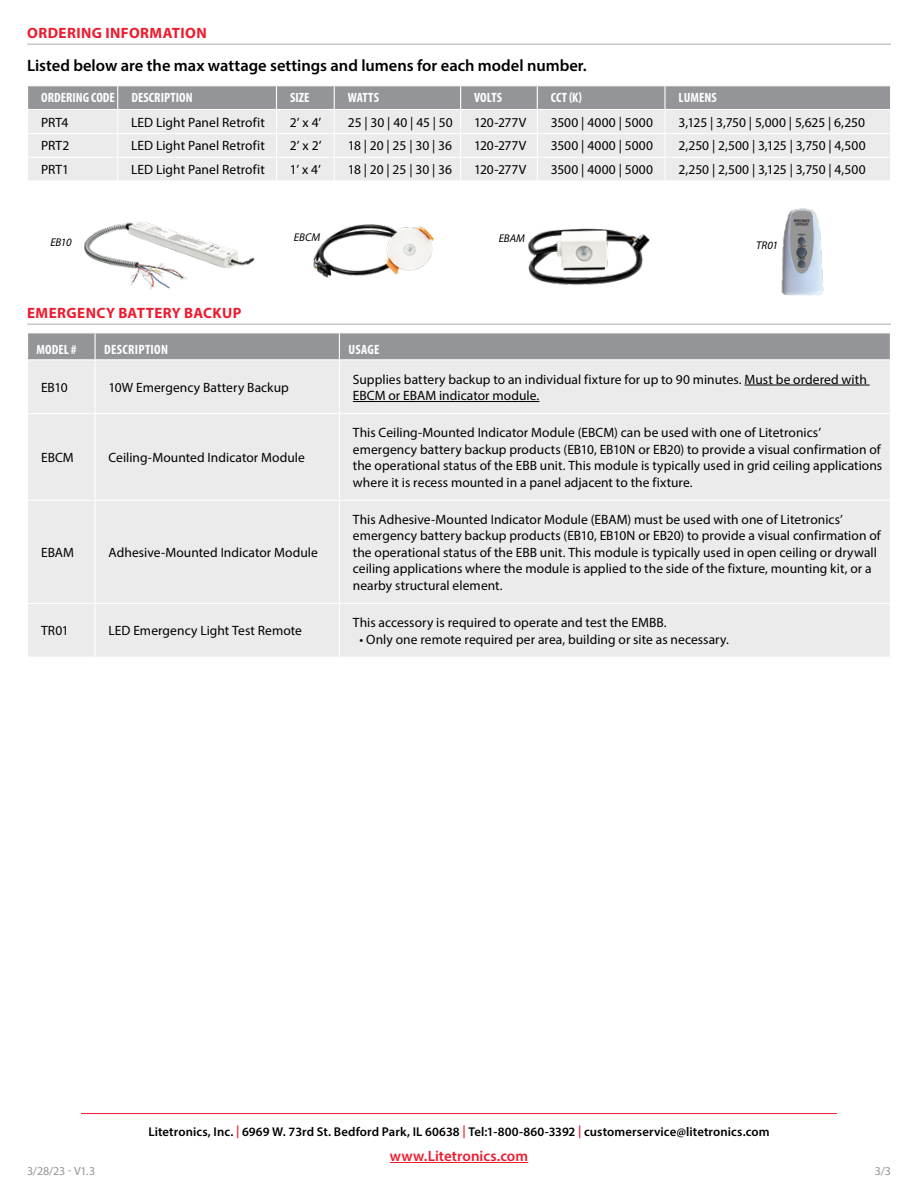
<style>
.page{position:relative;width:918px;height:1188px;background:#fff}
.page>*{position:absolute;margin:0;border:0;box-sizing:border-box;transform-origin:0 0}
.t1{font:600 16.5px "Myriad Pro";color:#000}
.t2{font:700 15px "Myriad Pro";letter-spacing:.03em;color:#ed1c2f}
.t3{font:600 15px "Myriad Pro";color:#ed1c2f}
.t4{font:13.5px/16.5px "Myriad Pro";letter-spacing:.005em;color:#000}
.t5{font:700 condensed 13.5px "Myriad Pro";letter-spacing:.005em;color:#fff}
.t6{font:700 condensed 13.5px "Myriad Pro";letter-spacing:.025em;color:#fff}
.t7{font:600 12.75px "Myriad Pro";letter-spacing:.01em;color:#000}
.t8{font:12px "Myriad Pro";color:#939598}
.t9{font:italic 11.25px "Myriad Pro";letter-spacing:-.005em;color:#000}
.s1{color:#ed1c2f}
</style>
<div class="page">
<hr style="left:27px;top:323px;width:864px;height:2px;background:#c7c8ca">
<div style="left:28px;top:360px;width:862px;height:297px;background:#ebebec"></div>
<div style="left:27px;top:333px;width:864px;height:26px;background:#939598"></div>
<hr style="left:95px;top:360px;width:1px;height:53px;background:#fff">
<hr style="left:339px;top:360px;width:1px;height:53px;background:#fff">
<hr style="left:27px;top:413px;width:68px;height:1px;background:#fff">
<hr style="left:95px;top:413px;width:244px;height:1px;background:#fff">
<hr style="left:95px;top:414px;width:1px;height:86px;background:#fff">
<hr style="left:339px;top:413px;width:552px;height:1px;background:#fff">
<hr style="left:339px;top:414px;width:1px;height:86px;background:#fff">
<hr style="left:27px;top:500px;width:68px;height:1px;background:#fff">
<hr style="left:95px;top:500px;width:244px;height:1px;background:#fff">
<hr style="left:95px;top:501px;width:1px;height:102px;background:#fff">
<hr style="left:339px;top:500px;width:552px;height:1px;background:#fff">
<hr style="left:339px;top:501px;width:1px;height:102px;background:#fff">
<hr style="left:27px;top:603px;width:68px;height:1px;background:#fff">
<hr style="left:95px;top:603px;width:244px;height:1px;background:#fff">
<hr style="left:95px;top:604px;width:1px;height:53px;background:#fff">
<hr style="left:339px;top:603px;width:552px;height:1px;background:#fff">
<hr style="left:339px;top:604px;width:1px;height:53px;background:#fff">
<hr style="left:745px;top:385px;width:125px;height:1px;background:#000">
<hr style="left:353px;top:401px;width:186px;height:1px;background:#000">
<img style="left:84px;top:221px;width:171px;height:69px">
<img style="left:313px;top:224px;width:121px;height:54px">
<img style="left:528px;top:228px;width:122px;height:57px">
<hr style="left:27px;top:44px;width:864px;height:1px;background:#c7c8ca">
<hr style="left:81px;top:1113px;width:756px;height:1px;background:#ed1c2f">
<hr style="left:390px;top:1162px;width:138px;height:1px;background:#ed1c2f">
<svg style="left:27px;top:86px;width:864px;height:94px;background:#d6d6d8"></svg>
<hr style="left:118px;top:109px;width:158px;height:1px;background:#fff">
<hr style="left:276px;top:109px;width:58px;height:1px;background:#fff">
<hr style="left:334px;top:109px;width:127px;height:1px;background:#fff">
<hr style="left:461px;top:109px;width:76px;height:1px;background:#fff">
<hr style="left:537px;top:109px;width:128px;height:1px;background:#fff">
<hr style="left:665px;top:109px;width:226px;height:1px;background:#fff">
<img style="left:781px;top:208px;width:43px;height:88px">
<p class="t2" style="left:27px;top:23px;width:181px">ORDERING INFORMATION</p>
<p class="t1" style="left:27px;top:55px;width:561px">Listed below are the max wattage settings and lumens for each model number.</p>
<p class="t5" style="left:41px;top:89px;width:153px">ORDERING CODE DESCRIPTION</p>
<p class="t5" style="left:290px;top:89px;width:21px">SIZE</p>
<p class="t5" style="left:348px;top:89px;width:33px">WATTS</p>
<p class="t5" style="left:474px;top:89px;width:30px">VOLTS</p>
<p class="t5" style="left:551px;top:89px;width:33px">CCT (K)</p>
<p class="t5" style="left:679px;top:89px;width:40px">LUMENS</p>
<p class="t4" style="left:41px;top:114px;width:29px">PRT4</p>
<p class="t4" style="left:131px;top:114px;width:135px">LED Light Panel Retrofit</p>
<p class="t4" style="left:290px;top:114px;width:33px">2’ x 4’</p>
<p class="t4" style="left:348px;top:114px;width:107px">25 | 30 | 40 | 45 | 50</p>
<p class="t4" style="left:474px;top:114px;width:54px">120-277V</p>
<p class="t4" style="left:551px;top:114px;width:104px">3500 | 4000 | 5000</p>
<p class="t4" style="left:679px;top:114px;width:188px">3,125 | 3,750 | 5,000 | 5,625 | 6,250</p>
<p class="t4" style="left:41px;top:137px;width:30px">PRT2</p>
<p class="t4" style="left:131px;top:137px;width:135px">LED Light Panel Retrofit</p>
<p class="t4" style="left:290px;top:137px;width:33px">2’ x 2’</p>
<p class="t4" style="left:348px;top:137px;width:106px">18 | 20 | 25 | 30 | 36</p>
<p class="t4" style="left:474px;top:137px;width:54px">120-277V</p>
<p class="t4" style="left:551px;top:137px;width:104px">3500 | 4000 | 5000</p>
<p class="t4" style="left:679px;top:137px;width:189px">2,250 | 2,500 | 3,125 | 3,750 | 4,500</p>
<p class="t4" style="left:41px;top:161px;width:30px">PRT1</p>
<p class="t4" style="left:131px;top:161px;width:135px">LED Light Panel Retrofit</p>
<p class="t4" style="left:290px;top:161px;width:32px">1’ x 4’</p>
<p class="t4" style="left:348px;top:161px;width:106px">18 | 20 | 25 | 30 | 36</p>
<p class="t4" style="left:474px;top:161px;width:54px">120-277V</p>
<p class="t4" style="left:551px;top:161px;width:104px">3500 | 4000 | 5000</p>
<p class="t4" style="left:679px;top:161px;width:189px">2,250 | 2,500 | 3,125 | 3,750 | 4,500</p>
<p class="t9" style="left:50px;top:236px;width:23px">EB10</p>
<p class="t9" style="left:294px;top:230px;width:28px">EBCM</p>
<p class="t9" style="left:499px;top:231px;width:28px">EBAM</p>
<p class="t9" style="left:756px;top:239px;width:23px">TR01</p>
<p class="t2" style="left:27px;top:303px;width:216px">EMERGENCY BATTERY BACKUP</p>
<p class="t5" style="left:37px;top:341px;width:41px">MODEL #</p>
<p class="t6" style="left:104px;top:341px;width:66px">DESCRIPTION</p>
<p class="t5" style="left:348px;top:341px;width:33px">USAGE</p>
<p class="t4" style="left:41px;top:379px;width:28px">EB10</p>
<p class="t4" style="left:109px;top:379px;width:182px">10W Emergency Battery Backup</p>
<p class="t4" style="left:353px;top:371px;width:515px">Supplies battery backup to an individual fixture for up to 90 minutes. Must be ordered with<br>EBCM or EBAM indicator module.</p>
<p class="t4" style="left:41px;top:449px;width:34px">EBCM</p>
<p class="t4" style="left:109px;top:449px;width:198px">Ceiling-Mounted Indicator Module</p>
<p class="t4" style="left:41px;top:544px;width:35px">EBAM</p>
<p class="t4" style="left:109px;top:544px;width:211px">Adhesive-Mounted Indicator Module</p>
<p class="t4" style="left:41px;top:622px;width:29px">TR01</p>
<p class="t4" style="left:109px;top:622px;width:195px">LED Emergency Light Test Remote</p>
<p class="t4" style="left:353px;top:424px;width:531px">This Ceiling-Mounted Indicator Module (EBCM) can be used with one of Litetronics’ emergency battery backup products (EB10, EB10N or EB20) to provide a visual confirmation of the operational status of the EBB unit. This module is typically used in grid ceiling applications where it is recess mounted in a panel adjacent to the fixture.</p>
<p class="t4" style="left:353px;top:511px;width:529px">This Adhesive-Mounted Indicator Module (EBAM) must be used with one of Litetronics’ emergency battery backup products (EB10, EB10N or EB20) to provide a visual confirmation of the operational status of the EBB unit. This module is typically used in open ceiling or drywall ceiling applications where the module is applied to the side of the fixture, mounting kit, or a nearby structural element.</p>
<p class="t4" style="left:353px;top:614px;width:315px">This accessory is required to operate and test the EMBB.</p>
<p class="t4" style="left:360px;top:631px;width:371px">• Only one remote required per area, building or site as necessary.</p>
<p class="t8" style="left:27px;top:1163px;width:70px">3/28/23 - V1.3</p>
<p class="t7" style="left:148px;top:1124px;width:623px">Litetronics, Inc. <span class="s1">|</span> 6969 W. 73rd St. Bedford Park, IL 60638 <span class="s1">|</span> Tel:1-800-860-3392 <span class="s1">|</span> customerservice@litetronics.com</p>
<p class="t3" style="left:390px;top:1146px;width:140px">www.Litetronics.com</p>
<p class="t8" style="left:875px;top:1163px;width:18px">3/3</p>
</div>
